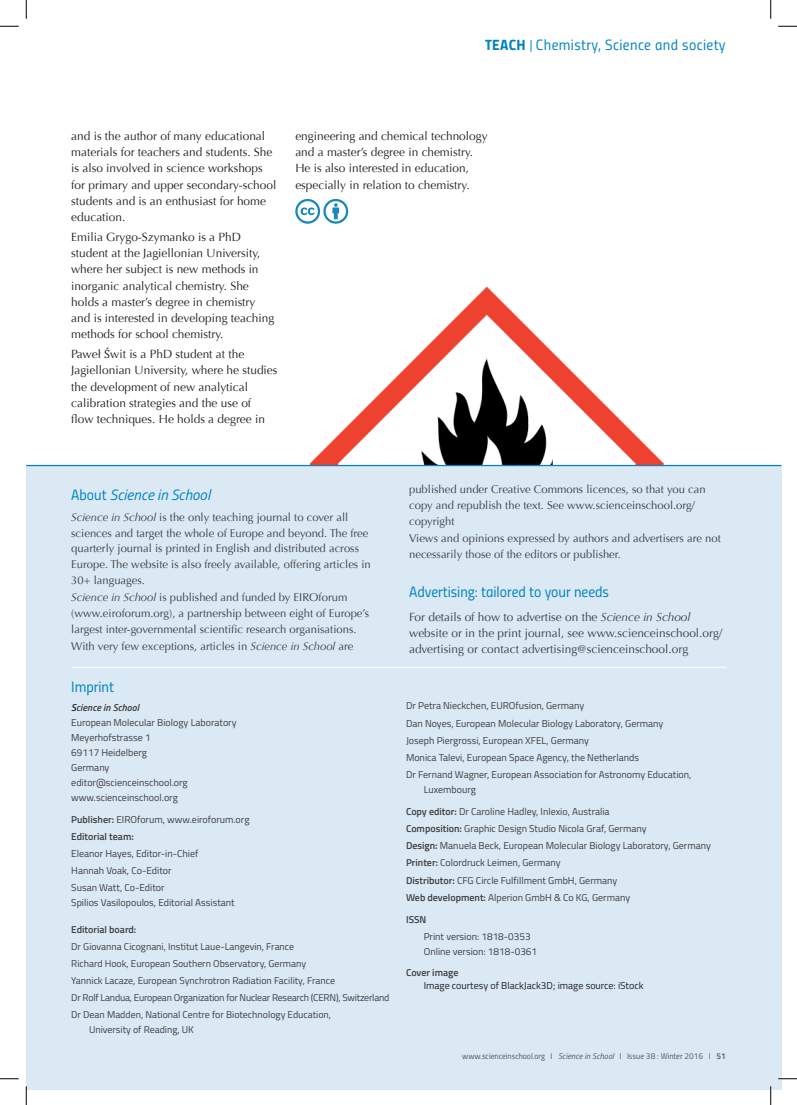
<style>
.page{position:relative;width:797px;height:1105px;background:#fff}
.page>*{position:absolute;margin:0;border:0;box-sizing:border-box;transform-origin:0 0}
.t1{font:15px "Titillium Regular Upright";color:#0083bf}
.t2{font:15px "Titillium Regular Upright";letter-spacing:.025em;color:#0083bf}
.t3{font:italic 15px "Titillium Web";color:#0083bf}
.t4{font:11.88px/16.2px "Optima";color:#231f20}
.t5{font:11.88px/16.2px "Optima";color:#3e3e3f}
.t6{font:11.25px/15.8px "Optima";color:#3e3e3f}
.t7{font:10px/17.1px "Titillium Web";color:#3e3e3f}
.t8{font:10px "Titillium Web";color:#231f20}
.t9{font:600 10px "Titillium Web";color:#3e3e3f}
.t10{font:9.88px/17.1px "Titillium Web";color:#3e3e3f}
.t11{font:8.38px "Titillium Regular Upright";color:#57585a}
.s1{font-family:"Titillium Bold Upright"}
.s2{font-size:12.5px}
.s3{font-family:"Cambria Math"}
.s4{font-family:"Titillium Regular Upright";font-style:normal}
.s5{font-style:italic}
.s6{font-weight:600;font-style:italic;color:#231f20}
.s7{font-weight:600;font-style:italic}
.s8{font-weight:600}
.s9{font-family:"Titillium Web";font-style:italic}
.s10{font-family:"Titillium Semibold Upright"}
</style>
<div class="page">
<img style="left:306px;top:286px;width:362px;height:179px">
<div style="left:26px;top:465px;width:755px;height:624px;background:#dbe9f4"></div>
<hr style="left:26px;top:465px;width:755px;height:1px;background:#0083bf">
<hr style="left:71px;top:667px;width:654px;height:1px;background:#fff">
<svg style="left:295px;top:199px;width:53px;height:25px"></svg>
<svg style="left:0;top:25px;width:19px;height:2px"></svg>
<svg style="left:778px;top:25px;width:19px;height:2px"></svg>
<svg style="left:0;top:1078px;width:19px;height:1px"></svg>
<svg style="left:778px;top:1078px;width:19px;height:1px"></svg>
<svg style="left:25px;top:0;width:2px;height:19px"></svg>
<svg style="left:25px;top:1086px;width:2px;height:19px"></svg>
<svg style="left:770px;top:0;width:1px;height:19px"></svg>
<svg style="left:770px;top:1086px;width:1px;height:19px"></svg>
<h1 class="t2" style="left:485px;top:34px;width:242px"><span class="s1">TEACH</span> <span class="s2">|</span> Chemistry, Science and society</h1>
<p class="t4" style="left:71px;top:128px;width:207px">and is the author of many educational materials for teachers and students. She is also involved in science workshops for primary and upper secondary-school students and is an enthusiast for home education.</p>
<p class="t4" style="left:71px;top:229px;width:204px">Emilia Grygo-Szymanko is a PhD student at the Jagiellonian University, where her subject is new methods in inorganic analytical chemistry. She holds a master’s degree in chemistry and is interested in developing teaching methods for school chemistry.</p>
<p class="t4" style="left:71px;top:346px;width:208px">Paweł <span class="s3">Ś</span>wit is a PhD student at the Jagiellonian University, where he studies the development of new analytical calibration strategies and the use of<br>flow techniques. He holds a degree in</p>
<p class="t4" style="left:295px;top:128px;width:194px">engineering and chemical technology and a master’s degree in chemistry.<br>He is also interested in education, especially in relation to chemistry.</p>
<h1 class="t3" style="left:71px;top:483px;width:140px"><span class="s4">About</span> Science in School</h1>
<p class="t6" style="left:71px;top:509px;width:301px"><span class="s5">Science in School</span> is the only teaching journal to cover all sciences and target the whole of Europe and beyond. The free quarterly journal is printed in English and distributed across Europe. The website is also freely available, offering articles in 30+ languages.</p>
<p class="t6" style="left:71px;top:590px;width:299px"><span class="s5">Science in School</span> is published and funded by EIROforum (www.eiroforum.org), a partnership between eight of Europe’s largest inter-governmental scientific research organisations.</p>
<p class="t6" style="left:71px;top:639px;width:284px">With very few exceptions, articles in <span class="s5">Science in School</span> are</p>
<h1 class="t1" style="left:71px;top:676px;width:44px">Imprint</h1>
<p class="t7" style="left:71px;top:699px;width:167px;line-height:15px"><span class="s6">S</span><span class="s7">cience in School<br></span>European Molecular Biology Laboratory<br>Meyerhofstrasse 1<br>69117 Heidelberg<br>Germany<br>editor@scienceinschool.org www.scienceinschool.org</p>
<p class="t7" style="left:71px;top:810px;width:180px"><span class="s8">Publisher:</span> EIROforum, www.eiroforum.org<br><span class="s8">Editorial team:</span></p>
<p class="t7" style="left:71px;top:844px;width:129px">Eleanor Hayes, Editor-in-Chief<br>Hannah Voak, Co-Editor<br>Susan Watt, Co-Editor</p>
<p class="t7" style="left:71px;top:894px;width:165px">Spilios Vasilopoulos, Editorial Assistant</p>
<p class="t9" style="left:71px;top:922px;width:67px">Editorial board:</p>
<p class="t10" style="left:71px;top:937px;width:320px">Dr Giovanna Cicognani, Institut Laue-Langevin, France<br>Richard Hook, European Southern Observatory, Germany<br>Yannick Lacaze, European Synchrotron Radiation Facility, France<br>Dr Rolf Landua, European Organization for Nuclear Research (CERN), Switzerland Dr Dean Madden, National Centre for Biotechnology Education,</p>
<p class="t10" style="left:89px;top:1021px;width:106px">University of Reading, UK</p>
<p class="t6" style="left:409px;top:482px;width:298px">published under Creative Commons licences, so that you can copy and republish the text. See www.scienceinschool.org/ copyright</p>
<p class="t6" style="left:409px;top:530px;width:313px;line-height:16.2px">Views and opinions expressed by authors and advertisers are not necessarily those of the editors or publisher.</p>
<h1 class="t1" style="left:409px;top:581px;width:201px">Advertising: tailored to your needs</h1>
<p class="t5" style="left:409px;top:608px;width:315px">For details of how to advertise on the <span class="s5">Science in School </span>website or in the print journal, see www.scienceinschool.org/ advertising or contact advertising@scienceinschool.org</p>
<p class="t7" style="left:406px;top:697px;width:287px">Dr Petra Nieckchen, EUROfusion, Germany<br>Dan Noyes, European Molecular Biology Laboratory, Germany Joseph Piergrossi, European XFEL, Germany<br>Monica Talevi, European Space Agency, the Netherlands<br>Dr Fernand Wagner, European Association for Astronomy Education,</p>
<p class="t7" style="left:424px;top:780px;width:54px">Luxembourg</p>
<p class="t7" style="left:406px;top:802px;width:306px"><span class="s8">Copy editor:</span> Dr Caroline Hadley, Inlexio, Australia<br><span class="s8">Composition:</span> Graphic Design Studio Nicola Graf, Germany<br><span class="s8">Design:</span> Manuela Beck, European Molecular Biology Laboratory, Germany <span class="s8">Printer:</span> Colordruck Leimen, Germany<br><span class="s8">Distributor:</span> CFG Circle Fulfillment GmbH, Germany<br><span class="s8">Web development:</span> Alperion GmbH &amp; Co KG, Germany</p>
<p class="t9" style="left:406px;top:912px;width:22px">ISSN</p>
<p class="t7" style="left:424px;top:928px;width:115px;line-height:15px">Print version: 1818-0353<br>Online version: 1818-0361</p>
<p class="t9" style="left:406px;top:964px;width:54px">Cover image</p>
<p class="t8" style="left:424px;top:978px;width:221px">Image courtesy of BlackJack3D; image source: iStock</p>
<p class="t11" style="left:462px;top:1049px;width:265px">www.scienceinschool.org I <span class="s9">Science in School</span> I Issue 38 : Winter 2016 I <span class="s10">51</span></p>
</div>
